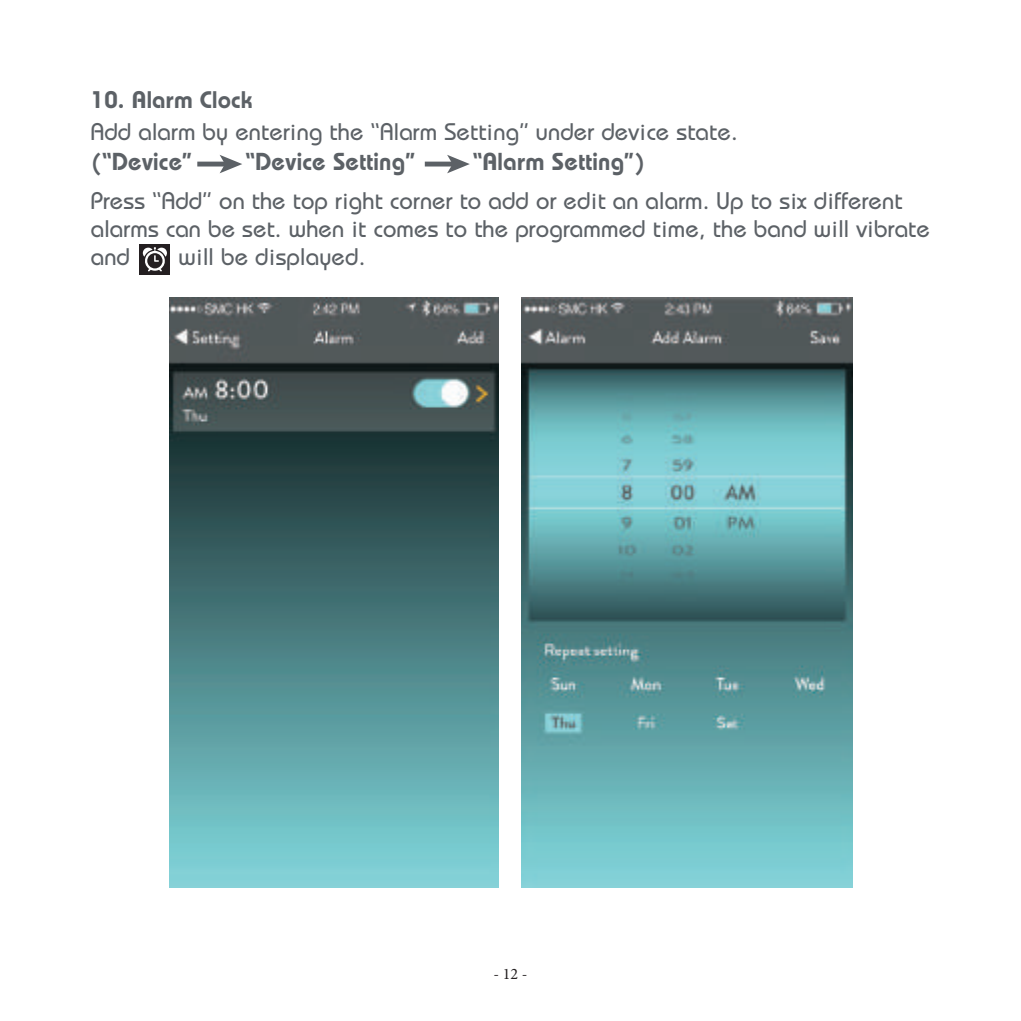
<style>
.page{position:relative;width:1021px;height:1021px;background:#fff}
.page>*{position:absolute;margin:0;border:0;box-sizing:border-box;transform-origin:0 0}
.t1{font:600 24.4px "Bauhaus Std";letter-spacing:.01em;color:#5c6166}
.t2{font:500 24px/28px "Bauhaus Std";letter-spacing:.01em;color:#5c6166}
.t3{font:600 24px "Bauhaus Std";letter-spacing:.01em;color:#5c6166}
.t4{font:16px "Minion Pro";color:#231f20}
</style>
<div class="page">
<img style="left:521px;top:298px;width:331px;height:589px">
<img style="left:170px;top:298px;width:329px;height:589px">
<hr style="left:197px;top:162px;width:29px;height:4px;background:#5c6166">
<svg style="left:219px;top:155px;width:23px;height:18px"></svg>
<hr style="left:425px;top:162px;width:28px;height:4px;background:#5c6166">
<svg style="left:447px;top:155px;width:23px;height:18px"></svg>
<div style="left:139px;top:244px;width:31px;height:30px;background:#241f21"></div>
<svg style="left:142px;top:247px;width:25px;height:24px"></svg>
<p class="t3" style="left:91px;top:85px;width:164px">10. Alarm Clock</p>
<p class="t2" style="left:91px;top:117px;width:648px">Add alarm by entering the “Alarm Setting” under device state.</p>
<p class="t1" style="left:91px;top:147px;width:103px">(“Device”</p>
<p class="t1" style="left:245px;top:147px;width:171px">“Device Setting”</p>
<p class="t1" style="left:472px;top:147px;width:174px">“Alarm Setting”)</p>
<p class="t2" style="left:91px;top:186px;width:840px">Press “Add” on the top right corner to add or edit an alarm. Up to six different alarms can be set. when it comes to the programmed time, the band will vibrate and</p>
<p class="t2" style="left:179px;top:242px;width:188px">will be displayed.</p>
<p class="t4" style="left:493px;top:963px;width:36px">- 12 -</p>
</div>
